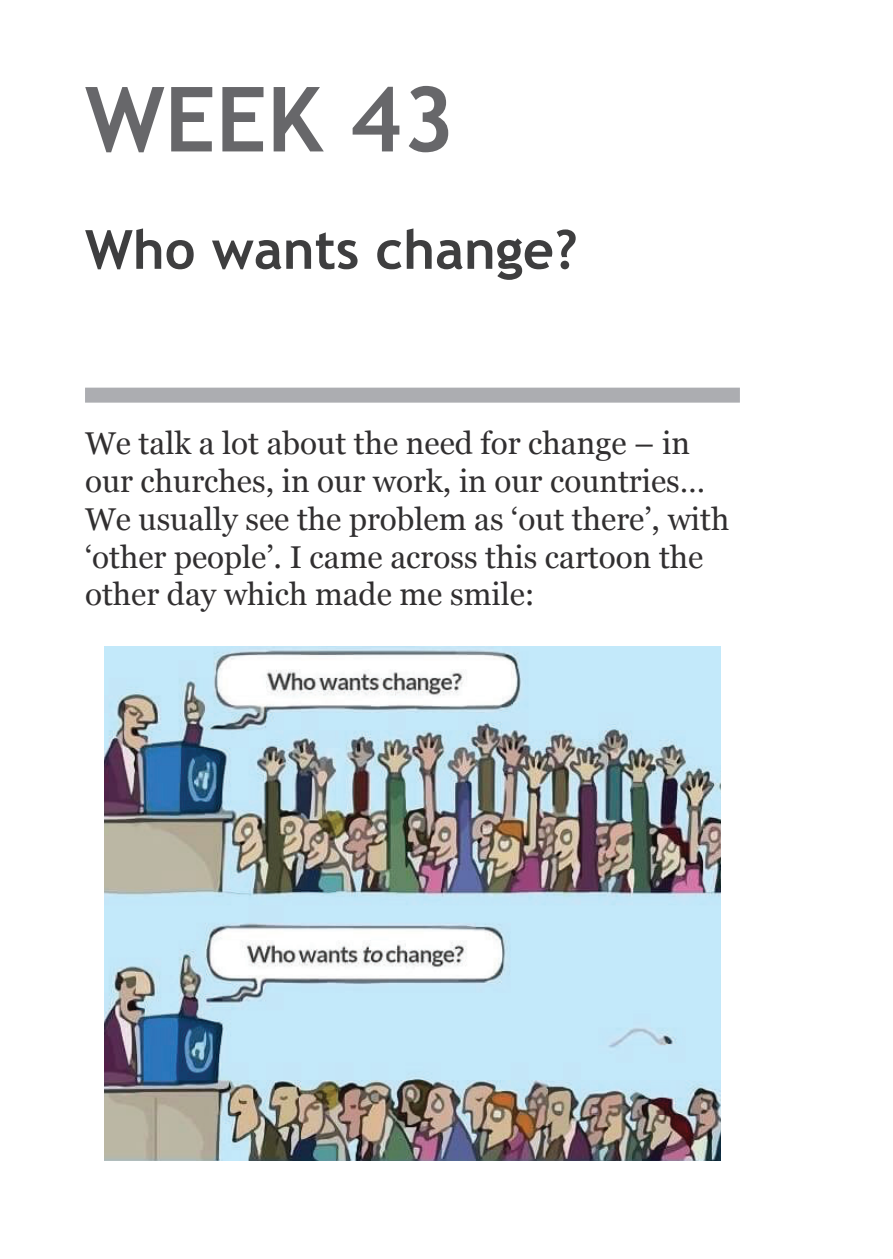
<style>
.page{position:relative;width:893px;height:1259px;background:#fff}
.page>*{position:absolute;margin:0;border:0;box-sizing:border-box;transform-origin:0 0}
.t1{font:700 90px "Trebuchet MS";color:#67676a}
.t2{font:700 54px "Trebuchet MS";color:#3e3e3f}
.t3{font:31.5px/37.8px "Georgia";color:#312f30}
</style>
<div class="page">
<div style="left:85px;top:388px;width:655px;height:15px;background:#acadb1"></div>
<img style="left:104px;top:646px;width:617px;height:514px">
<h1 class="t1" style="left:85px;top:63px;width:372px">WEEK 43</h1>
<h2 class="t2" style="left:85px;top:216px;width:494px">Who wants change?</h2>
<p class="t3" style="left:85px;top:423px;width:646px">We talk a lot about the need for change – in our churches, in our work, in our countries… We usually see the problem as ‘out there’, with ‘other people’. I came across this cartoon the other day which made me smile:</p>
</div>
